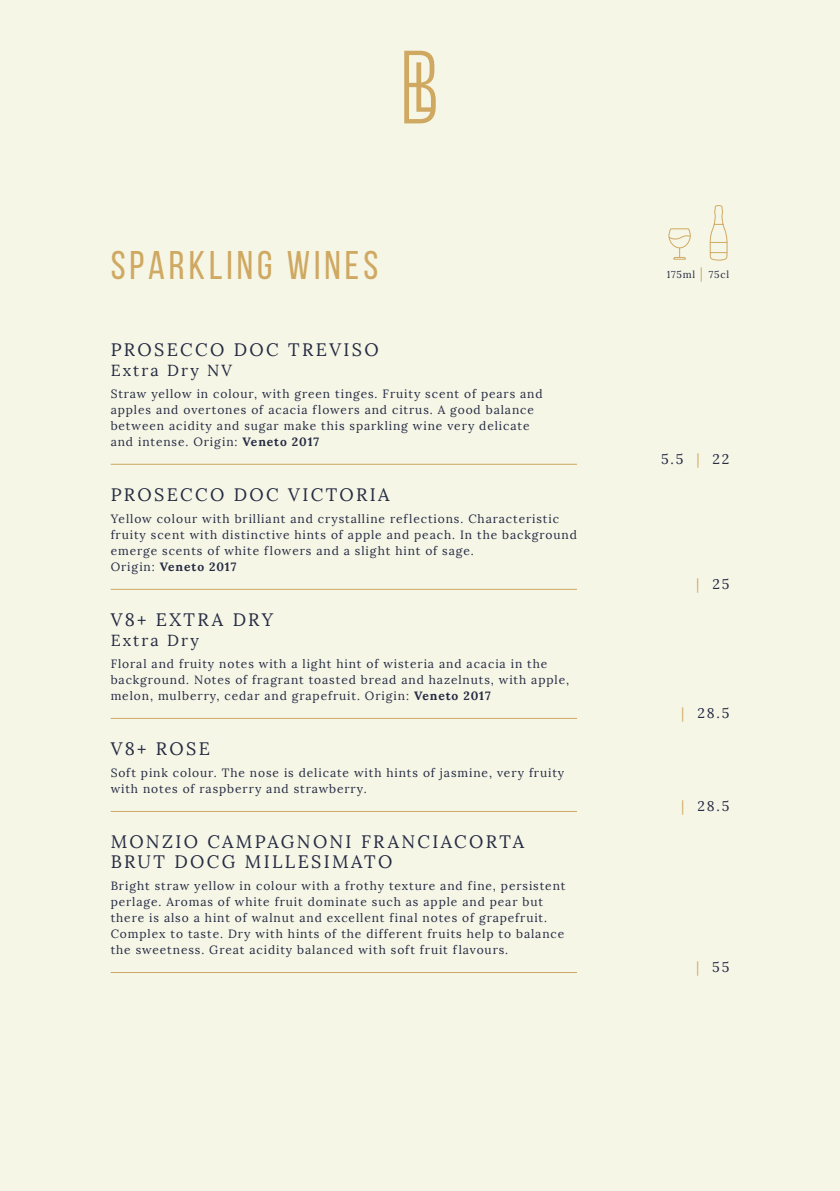
<style>
.page{position:relative;width:840px;height:1191px;background:#fff}
.page>*{position:absolute;margin:0;border:0;box-sizing:border-box;transform-origin:0 0}
.t1{font:40px "Bebas Neue";letter-spacing:.1em;color:#cfa962}
.t2{font:18px/20px "Lora";letter-spacing:.13em;color:#252b42}
.t3{font:16px "Lora";letter-spacing:.13em;color:#252b42}
.t4{font:14px "Lora";letter-spacing:.13em;color:#252b42}
.t5{font:12px/16px "Lora";letter-spacing:.075em;color:#252b42}
.t6{font:10px "Lora";letter-spacing:.075em;color:#252b42}
.s1{font-weight:700}
.s2{font-size:14px;color:#cfa962}
.s3{color:#cfa962}
</style>
<div class="page">
<div style="left:0;top:0;width:839px;height:1191px;background:#f6f6e7"></div>
<hr style="left:111px;top:464px;width:465px;height:1px;background:#cfa962">
<hr style="left:111px;top:589px;width:465px;height:1px;background:#cfa962">
<hr style="left:111px;top:718px;width:465px;height:1px;background:#cfa962">
<hr style="left:111px;top:811px;width:465px;height:1px;background:#cfa962">
<hr style="left:111px;top:972px;width:465px;height:1px;background:#cfa962">
<svg style="left:668px;top:228px;width:23px;height:32px"></svg>
<svg style="left:709px;top:205px;width:18px;height:56px"></svg>
<svg style="left:404px;top:51px;width:31px;height:72px"></svg>
<h1 class="t1" style="left:111px;top:243px;width:269px">SPARKLING WINES</h1>
<h2 class="t2" style="left:111px;top:339px;width:269px">PROSECCO DOC TREVISO</h2>
<h3 class="t3" style="left:111px;top:360px;width:123px">Extra Dry NV</h3>
<p class="t5" style="left:111px;top:385px;width:433px">Straw yellow in colour, with green tinges. Fruity scent of pears and apples and overtones of acacia flowers and citrus. A good balance between acidity and sugar make this sparkling wine very delicate and intense. Origin: <span class="s1">Veneto 2017</span></p>
<h2 class="t2" style="left:111px;top:484px;width:280px">PROSECCO DOC VICTORIA</h2>
<p class="t5" style="left:111px;top:510px;width:467px">Yellow colour with brilliant and crystalline reflections. Characteristic fruity scent with distinctive hints of apple and peach. In the background emerge scents of white flowers and a slight hint of sage.<br>Origin: <span class="s1">Veneto 2017</span></p>
<h2 class="t2" style="left:111px;top:609px;width:164px">V8+ EXTRA DRY</h2>
<h3 class="t3" style="left:111px;top:630px;width:90px">Extra Dry</h3>
<p class="t5" style="left:111px;top:655px;width:460px">Floral and fruity notes with a light hint of wisteria and acacia in the background. Notes of fragrant toasted bread and hazelnuts, with apple, melon, mulberry, cedar and grapefruit. Origin: <span class="s1">Veneto 2017</span></p>
<h2 class="t2" style="left:111px;top:738px;width:101px">V8+ ROSE</h2>
<p class="t5" style="left:111px;top:764px;width:455px">Soft pink colour. The nose is delicate with hints of jasmine, very fruity with notes of raspberry and strawberry.</p>
<h2 class="t2" style="left:111px;top:831px;width:414px">MONZIO CAMPAGNONI FRANCIACORTA<br>BRUT DOCG MILLESIMATO</h2>
<p class="t5" style="left:111px;top:877px;width:456px">Bright straw yellow in colour with a frothy texture and fine, persistent perlage. Aromas of white fruit dominate such as apple and pear but there is also a hint of walnut and excellent final notes of grapefruit.<br>Complex to taste. Dry with hints of the different fruits help to balance the sweetness. Great acidity balanced with soft fruit flavours.</p>
<p class="t6" style="left:666px;top:268px;width:64px">175ml <span class="s2">|</span> 75cl</p>
<p class="t4" style="left:660px;top:450px;width:70px">5.5 <span class="s3">|</span> 22</p>
<p class="t4" style="left:695px;top:575px;width:35px"><span class="s3">|</span> 25</p>
<p class="t4" style="left:681px;top:704px;width:49px"><span class="s3">|</span> 28.5</p>
<p class="t4" style="left:681px;top:798px;width:49px"><span class="s3">|</span> 28.5</p>
<p class="t4" style="left:695px;top:958px;width:35px"><span class="s3">|</span> 55</p>
</div>
